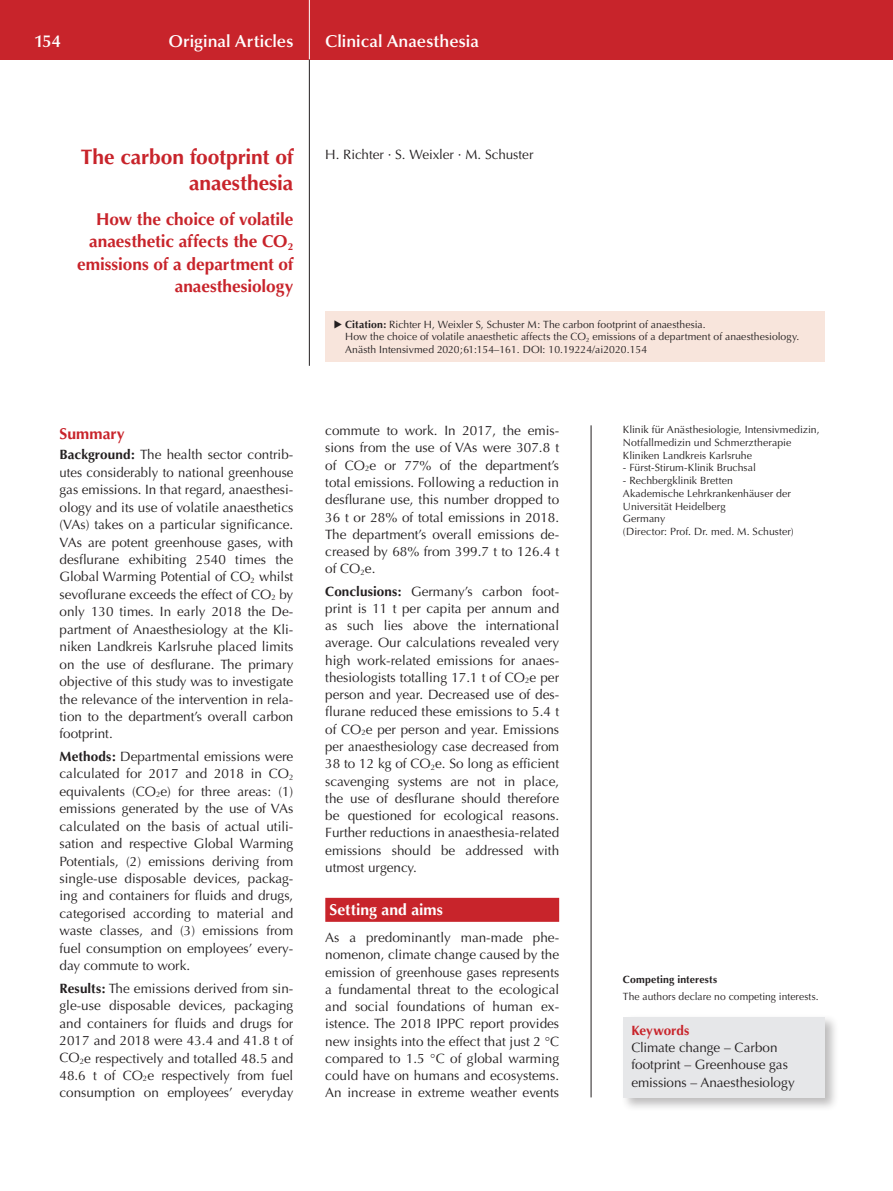
<style>
.page{position:relative;width:893px;height:1191px;background:#fff}
.page>*{position:absolute;margin:0;border:0;box-sizing:border-box;transform-origin:0 0}
.t1{font:700 21px/25.5px "Optima";letter-spacing:-.005em;color:#c8242b;text-align:right}
.t2{font:700 17.25px/22.5px "Optima";color:#c8242b;text-align:right}
.t3{font:600 17.25px "Optima";letter-spacing:.005em;color:#fff}
.t4{font:700 15.75px "Optima";color:#fff}
.t5{font:700 15.75px "Optima";letter-spacing:.005em;color:#c8242b}
.t6{font:13.5px/17.2px "Optima";color:#231f20;text-align:justify}
.t7{font:700 13.5px "Optima";letter-spacing:.005em;color:#c8242b}
.t8{font:10.5px/12.8px "Optima";letter-spacing:.005em;color:#231f20}
.t9{font:700 10.5px "Optima";letter-spacing:.015em;color:#231f20}
.s1{font-weight:700}
</style>
<div class="page">
<div style="left:0;top:0;width:893px;height:60px;background:#c8242b"></div>
<hr style="left:309px;top:0;width:1px;height:60px;background:#fff">
<hr style="left:309px;top:60px;width:1px;height:306px;background:#231f20">
<hr style="left:591px;top:425px;width:1px;height:672px;background:#231f20">
<div style="left:620px;top:1014px;width:219px;height:97px;background:#231f20;opacity:.3"></div>
<div style="left:623px;top:1016px;width:202px;height:81px;background:#e6e7e9"></div>
<div style="left:325px;top:897px;width:234px;height:24px;background:#c8242b"></div>
<div style="left:325px;top:311px;width:500px;height:50px;background:#f8e5dc"></div>
<p class="t3" style="left:34px;top:31px;width:28px">154</p>
<p class="t3" style="left:168px;top:31px;width:126px">Original Articles</p>
<p class="t3" style="left:325px;top:31px;width:155px">Clinical Anaesthesia</p>
<h1 class="t1" style="left:81px;top:145px;width:214px">The carbon footprint of anaesthesia</h1>
<p class="t2" style="left:77px;top:208px;width:218px">How the choice of volatile anaesthetic affects the CO<sub>2 </sub>emissions of a department of anaesthesiology</p>
<p class="t5" style="left:60px;top:424px;width:67px">Summary</p>
<p class="t6" style="left:60px;top:446px;width:235px"><span class="s1">Background:</span> The health sector contrib&shy;utes considerably to national greenhouse gas emissions. In that regard, anaesthesi&shy;ology and its use of volatile anaesthetics (VAs) takes on a particular significance.<br>VAs are potent greenhouse gases, with desflurane exhibiting 2540 times the Global Warming Potential of CO<sub>2</sub> whilst sevoflurane exceeds the effect of CO<sub>2</sub> by only 130 times. In early 2018 the De&shy;partment of Anaesthesiology at the Kli&shy;niken Landkreis Karlsruhe placed limits on the use of desflurane. The primary objective of this study was to investigate the relevance of the intervention in rela&shy;tion to the department’s overall carbon footprint.</p>
<p class="t6" style="left:60px;top:748px;width:235px"><span class="s1">Methods:</span> Departmental emissions were calculated for 2017 and 2018 in CO<sub>2 </sub>equivalents (CO<sub>2</sub>e) for three areas: (1) emissions generated by the use of VAs calculated on the basis of actual utili&shy;sation and respective Global Warming Potentials, (2) emissions deriving from single-use disposable devices, packag&shy;ing and containers for fluids and drugs, categorised according to material and waste classes, and (3) emissions from fuel consumption on employees’ every&shy;day commute to work.</p>
<p class="t6" style="left:60px;top:979px;width:235px"><span class="s1">Results:</span> The emissions derived from sin&shy;gle-use disposable devices, packaging and containers for fluids and drugs for 2017 and 2018 were 43.4 and 41.8 t of CO<sub>2</sub>e respectively and totalled 48.5 and 48.6 t of CO<sub>2</sub>e respectively from fuel consumption on employees’ everyday</p>
<p class="t6" style="left:325px;top:146px;width:210px">H. Richter · S. Weixler · M. Schuster</p>
<p class="t8" style="left:345px;top:318px;width:456px"><span class="s1">Citation:</span> Richter H, Weixler S, Schuster M: The carbon footprint of anaesthesia.<br>How the choice of volatile anaesthetic affects the CO<sub>2</sub> emissions of a department of anaesthesiology.<br>Anästh Intensivmed 2020;61:154–161. DOI: 10.19224/ai2020.154</p>
<p class="t6" style="left:325px;top:422px;width:235px">commute to work. In 2017, the emis&shy;sions from the use of VAs were 307.8 t of CO<sub>2</sub>e or 77% of the department’s total emissions. Following a reduction in desflurane use, this number dropped to 36 t or 28% of total emissions in 2018.<br>The department’s overall emissions de&shy;creased by 68% from 399.7 t to 126.4 t of CO<sub>2</sub>e.</p>
<p class="t6" style="left:325px;top:582px;width:235px"><span class="s1">Conclusions:</span> Germany’s carbon foot&shy;print is 11 t per capita per annum and as such lies above the international average. Our calculations revealed very high work-related emissions for anaes&shy;thesiologists totalling 17.1 t of CO<sub>2</sub>e per person and year. Decreased use of des&shy;flurane reduced these emissions to 5.4 t of CO<sub>2</sub>e per person and year. Emissions per anaesthesiology case decreased from 38 to 12 kg of CO<sub>2</sub>e. So long as efficient scavenging systems are not in place, the use of desflurane should therefore be questioned for ecological reasons.<br>Further reductions in anaesthesia-related emissions should be addressed with utmost urgency.</p>
<p class="t4" style="left:330px;top:900px;width:115px">Setting and aims</p>
<p class="t6" style="left:325px;top:929px;width:235px">As a predominantly man-made phe&shy;nomenon, climate change caused by the emission of greenhouse gases represents a fundamental threat to the ecological and social foundations of human ex&shy;istence. The 2018 IPPC report provides new insights into the effect that just 2 °C compared to 1.5 °C of global warming could have on humans and ecosystems.<br>An increase in extreme weather events</p>
<p class="t8" style="left:623px;top:423px;width:198px">Klinik für Anästhesiologie, Intensivmedizin,<br>Notfallmedizin und Schmerztherapie<br>Kliniken Landkreis Karlsruhe</p>
<p class="t8" style="left:623px;top:461px;width:134px">- Fürst-Stirum-Klinik Bruchsal</p>
<p class="t8" style="left:623px;top:474px;width:172px">- Rechbergklinik Bretten<br>Akademische Lehrkrankenhäuser der<br>Universität Heidelberg<br>Germany<br>(Director: Prof. Dr. med. M. Schuster)</p>
<p class="t9" style="left:623px;top:973px;width:96px">Competing interests</p>
<p class="t8" style="left:623px;top:989px;width:197px">The authors declare no competing interests.</p>
<p class="t7" style="left:631px;top:1022px;width:60px">Keywords</p>
<p class="t6" style="left:631px;top:1039px;width:165px;text-align:left">Climate change – Carbon footprint – Greenhouse gas emissions – Anaesthesiology</p>
</div>
